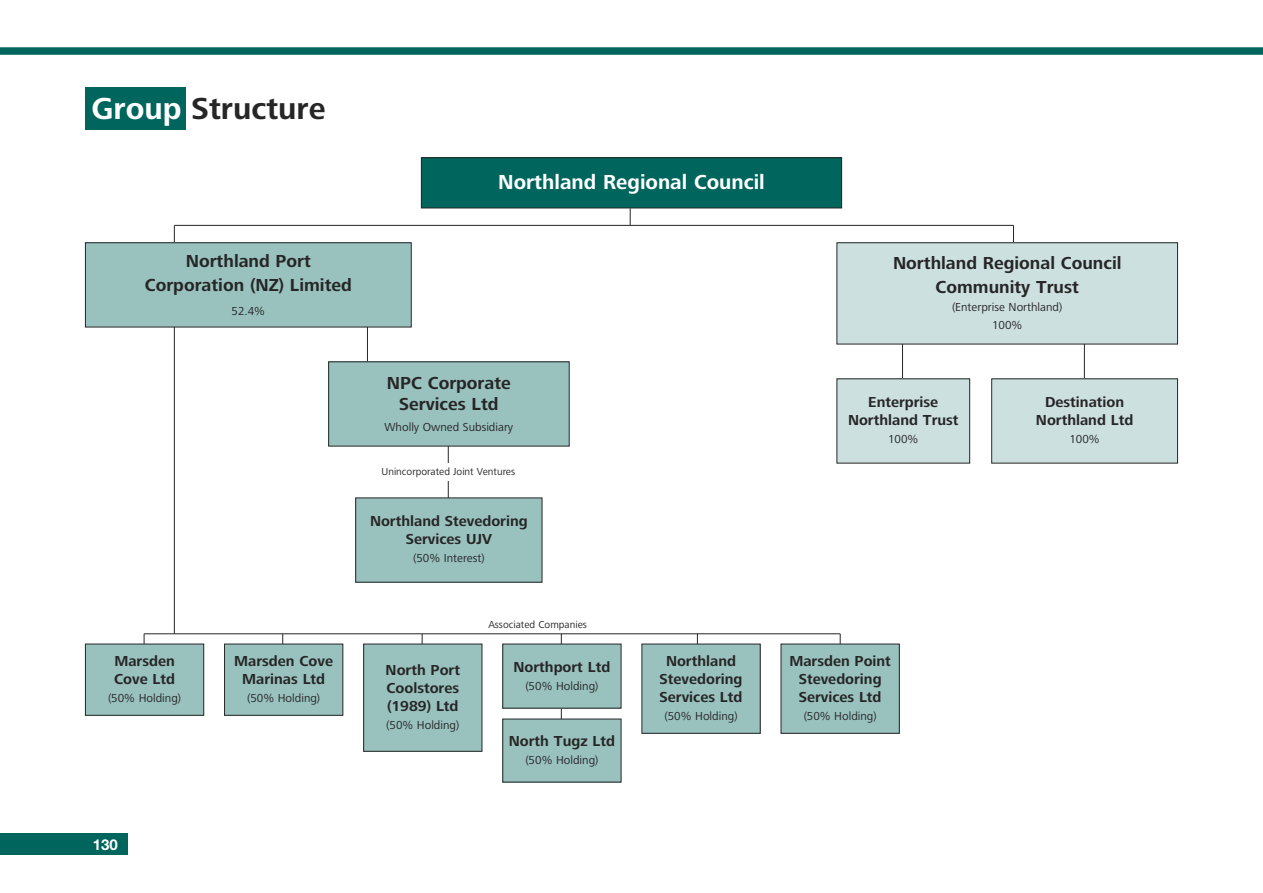
<style>
.page{position:relative;width:1263px;height:893px;background:#fff}
.page>*{position:absolute;margin:0;border:0;box-sizing:border-box;transform-origin:0 0}
.t1{font:700 31.5px "Frutiger Next LT Mao";color:#272627}
.t2{font:700 21px "Frutiger Next LT Mao";color:#fff}
.t3{font:700 18px/24px "Frutiger Next LT Mao";color:#272627;text-align:center}
.t4{font:700 15px/18px "Frutiger Next LT Mao";color:#272627;text-align:center}
.t5{font:700 15px "Helvetica Neue";color:#fff}
.t6{font:12px/18px "Frutiger Next LT";color:#272627;text-align:center}
.t7{font:10.5px "Frutiger Next LT";color:#272627}
.s1{color:#fff}
</style>
<div class="page">
<hr style="left:282px;top:634px;width:1px;height:59px;background:#272627">
<div style="left:85px;top:87px;width:101px;height:43px;background:#00665d"></div>
<hr style="left:1013px;top:225px;width:1px;height:51px;background:#272627">
<hr style="left:1084px;top:327px;width:1px;height:77px;background:#272627">
<hr style="left:902px;top:322px;width:1px;height:74px;background:#272627">
<hr style="left:367px;top:284px;width:1px;height:90px;background:#272627">
<hr style="left:448px;top:374px;width:1px;height:136px;background:#272627">
<hr style="left:422px;top:634px;width:1px;height:87px;background:#272627">
<hr style="left:561px;top:634px;width:1px;height:142px;background:#272627">
<hr style="left:174px;top:225px;width:1px;height:409px;background:#272627">
<svg style="left:630px;top:208px;width:1px;height:17px"></svg>
<div style="left:421px;top:158px;width:421px;height:50px;background:#00665d"></div>
<div style="left:421px;top:157px;width:421px;height:51px;border:1px solid #272627"></div>
<div style="left:837px;top:243px;width:340px;height:101px;background:#cce0df"></div>
<div style="left:836px;top:242px;width:342px;height:102px;border:1px solid #272627"></div>
<div style="left:85px;top:243px;width:326px;height:84px;background:#99c2be"></div>
<div style="left:85px;top:242px;width:327px;height:85px;border:1px solid #272627"></div>
<div style="left:992px;top:379px;width:185px;height:84px;background:#cce0df"></div>
<div style="left:991px;top:378px;width:187px;height:85px;border:1px solid #272627"></div>
<div style="left:837px;top:379px;width:133px;height:84px;background:#cce0df"></div>
<div style="left:329px;top:362px;width:240px;height:84px;background:#99c2be"></div>
<div style="left:328px;top:361px;width:242px;height:85px;border:1px solid #272627"></div>
<div style="left:364px;top:644px;width:118px;height:107px;background:#99c2be"></div>
<div style="left:363px;top:644px;width:119px;height:108px;border:1px solid #272627"></div>
<div style="left:225px;top:644px;width:118px;height:71px;background:#99c2be"></div>
<div style="left:224px;top:644px;width:119px;height:72px;border:1px solid #272627"></div>
<div style="left:503px;top:644px;width:118px;height:64px;background:#99c2be"></div>
<div style="left:356px;top:498px;width:186px;height:84px;background:#99c2be"></div>
<div style="left:355px;top:497px;width:187px;height:86px;border:1px solid #272627"></div>
<div style="left:781px;top:644px;width:118px;height:89px;background:#99c2be"></div>
<div style="left:781px;top:644px;width:119px;height:90px;border:1px solid #272627"></div>
<div style="left:642px;top:644px;width:118px;height:89px;background:#99c2be"></div>
<div style="left:503px;top:719px;width:118px;height:63px;background:#99c2be"></div>
<div style="left:361px;top:463px;width:174px;height:17px;background:#fff"></div>
<hr style="left:174px;top:225px;width:839px;height:1px;background:#272627">
<hr style="left:144px;top:633px;width:696px;height:1px;background:#272627">
<div style="left:85px;top:644px;width:119px;height:71px;background:#99c2be"></div>
<div style="left:85px;top:644px;width:119px;height:72px;border:1px solid #272627"></div>
<div style="left:0;top:833px;width:128px;height:22px;background:#00665d"></div>
<div style="left:0;top:47px;width:1263px;height:8px;background:#00665d"></div>
<h1 class="t1" style="left:92px;top:98px;width:235px"><span class="s1">Group</span> Structure</h1>
<p class="t3" style="left:145px;top:250px;width:208px">Northland Port<br>Corporation (NZ) Limited</p>
<p class="t6" style="left:232px;top:303px;width:35px">52.4%</p>
<h2 class="t2" style="left:498px;top:175px;width:268px">Northland Regional Council</h2>
<p class="t4" style="left:114px;top:654px;width:62px;text-align:left">Marsden<br>Cove Ltd</p>
<p class="t6" style="left:108px;top:690px;width:75px">(50% Holding)</p>
<p class="t4" style="left:234px;top:654px;width:100px">Marsden Cove<br>Marinas Ltd</p>
<p class="t6" style="left:247px;top:690px;width:75px">(50% Holding)</p>
<p class="t3" style="left:387px;top:374px;width:125px;line-height:21px">NPC Corporate<br>Services Ltd</p>
<p class="t6" style="left:385px;top:419px;width:130px">Wholly Owned Subsidiary</p>
<p class="t7" style="left:381px;top:468px;width:135px">Unincorporated Joint Ventures</p>
<p class="t4" style="left:370px;top:514px;width:159px">Northland Stevedoring<br>Services UJV</p>
<p class="t6" style="left:413px;top:551px;width:73px">(50% Interest)</p>
<p class="t4" style="left:386px;top:663px;width:76px;text-align:justify">North Port Coolstores (1989) Ltd</p>
<p class="t6" style="left:386px;top:717px;width:75px">(50% Holding)</p>
<p class="t7" style="left:488px;top:621px;width:100px">Associated Companies</p>
<p class="t4" style="left:513px;top:660px;width:98px">Northport Ltd</p>
<p class="t6" style="left:525px;top:678px;width:75px">(50% Holding)</p>
<p class="t4" style="left:509px;top:734px;width:108px">North Tugz Ltd</p>
<p class="t6" style="left:525px;top:752px;width:75px">(50% Holding)</p>
<p class="t4" style="left:660px;top:654px;width:84px">Northland<br>Stevedoring<br>Services Ltd</p>
<p class="t6" style="left:664px;top:708px;width:75px">(50% Holding)</p>
<p class="t3" style="left:893px;top:253px;width:230px">Northland Regional Council<br>Community Trust</p>
<p class="t6" style="left:952px;top:299px;width:112px">(Enterprise Northland)<br>100%</p>
<p class="t4" style="left:848px;top:395px;width:112px">Enterprise<br>Northland Trust</p>
<p class="t6" style="left:888px;top:432px;width:32px">100%</p>
<p class="t4" style="left:1036px;top:395px;width:99px">Destination<br>Northland Ltd</p>
<p class="t6" style="left:1069px;top:432px;width:32px">100%</p>
<p class="t4" style="left:789px;top:654px;width:103px">Marsden Point<br>Stevedoring<br>Services Ltd</p>
<p class="t6" style="left:804px;top:708px;width:75px">(50% Holding)</p>
<p class="t5" style="left:93px;top:835px;width:27px">130</p>
</div>
